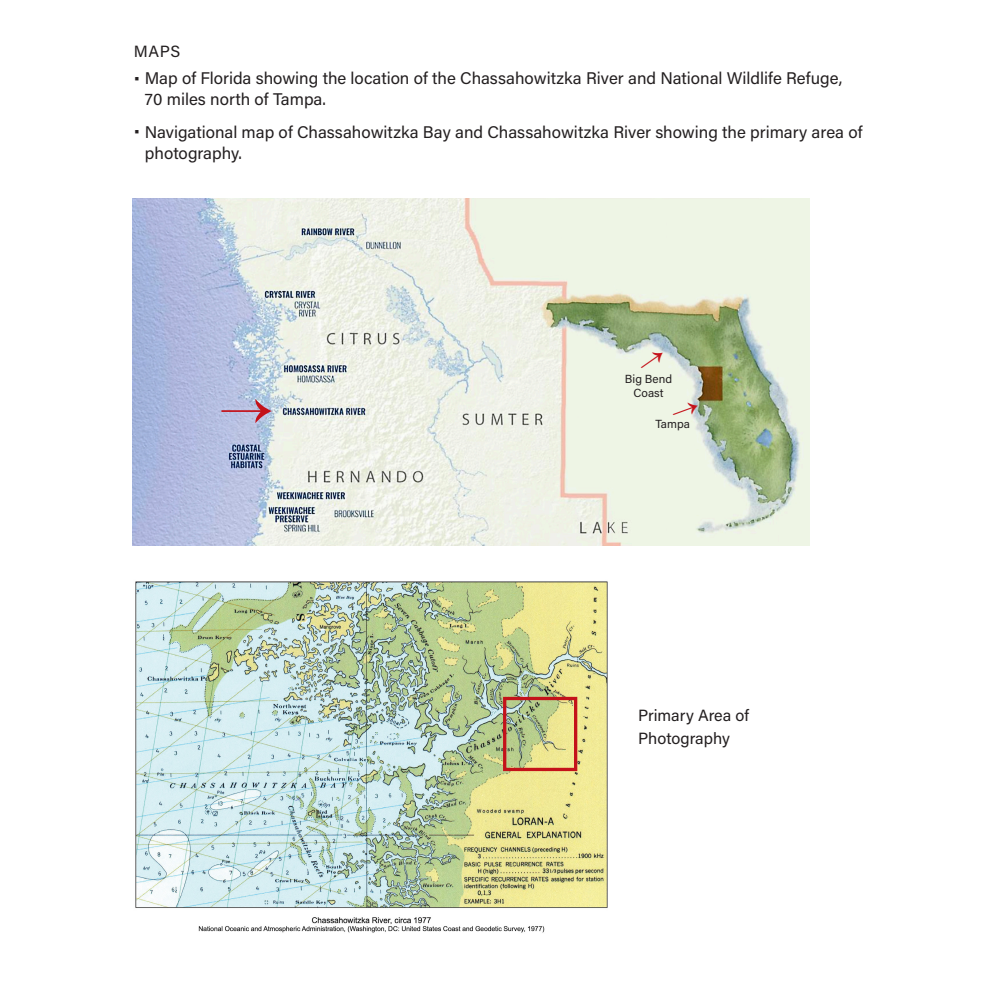
<style>
.page{position:relative;width:990px;height:990px;background:#fff}
.page>*{position:absolute;margin:0;border:0;box-sizing:border-box;transform-origin:0 0}
.back_matter_bullet_l{font:16.88px/21.2px "Acumin Pro";color:#231f20}
.caption_small{font:16.25px/22.5px "Acumin Pro";color:#231f20}
.B_head{font:16.25px "Acumin Pro";color:#231f20}
.main_text{font:11.75px/14.1px "Acumin Pro";color:#231f20;text-align:center}
</style>
<div class="page">
<img style="left:135px;top:581px;width:473px;height:352px">
<div style="left:503px;top:697px;width:74px;height:74px;border:3px solid #c4121a"></div>
<img style="left:132px;top:198px;width:677px;height:347px">
<svg style="left:221px;top:398px;width:51px;height:25px"></svg>
<svg style="left:671px;top:399px;width:29px;height:21px"></svg>
<svg style="left:638px;top:347px;width:28px;height:25px"></svg>
<p class="B_head" style="left:134px;top:40px;width:48px">MAPS</p>
<p class="back_matter_bullet_l" style="left:145px;top:67px;width:699px;text-indent:-11px">• Map of Florida showing the location of the Chassahowitzka River and National Wildlife Refuge,<br>70 miles north of Tampa.</p>
<p class="back_matter_bullet_l" style="left:145px;top:120px;width:719px;text-indent:-11px">• Navigational map of Chassahowitzka Bay and Chassahowitzka River showing the primary area of photography.</p>
<p class="main_text" style="left:625px;top:371px;width:49px">Big Bend<br>Coast</p>
<p class="main_text" style="left:656px;top:416px;width:36px">Tampa</p>
<p class="caption_small" style="left:638px;top:704px;width:112px">Primary Area of<br>Photography</p>
</div>
